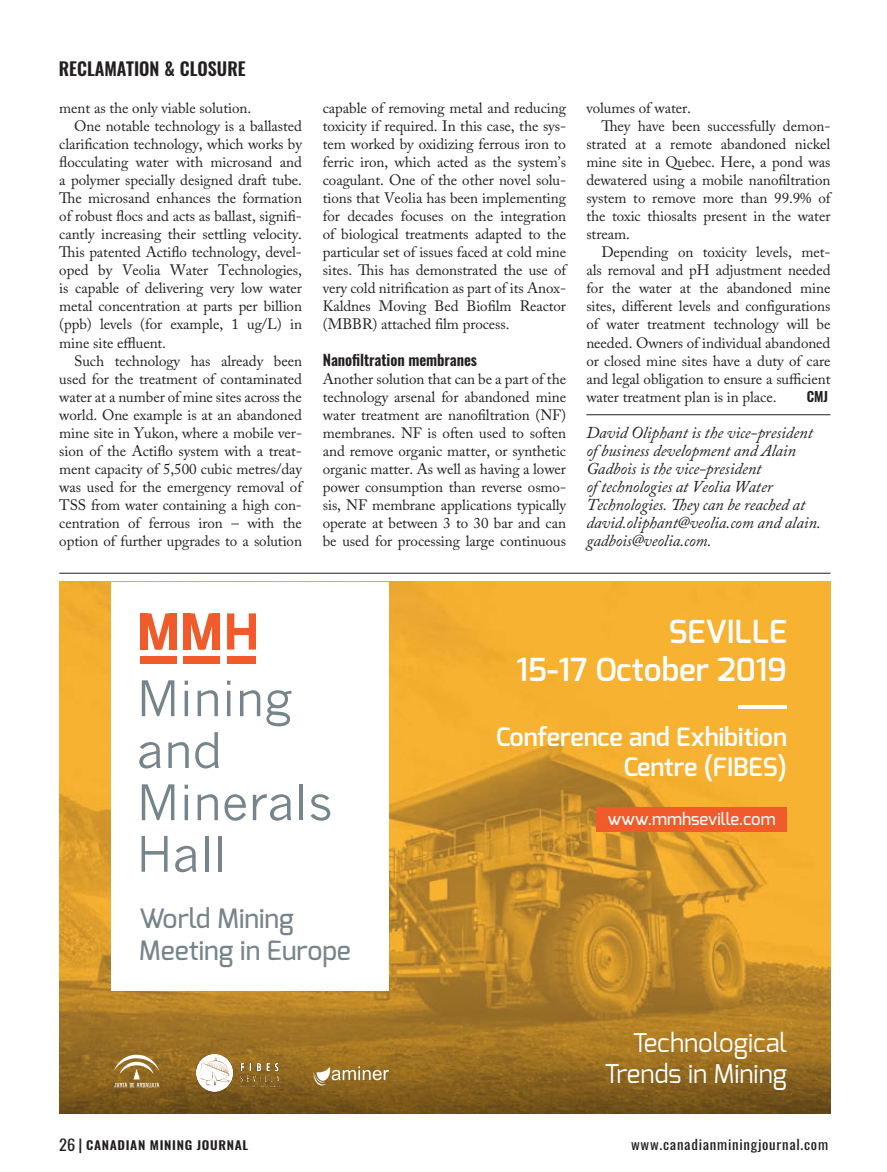
<style>
.page{position:relative;width:887px;height:1172px;background:#fff}
.page>*{position:absolute;margin:0;border:0;box-sizing:border-box;transform-origin:0 0}
.t1{font:600 31.65px/38.1px "Exo";color:#fff;text-align:right}
.t2{font:500 26.7px/32px "Exo";color:#76858c}
.t3{font:25.8px/30.9px "Exo";color:#fff;text-align:right}
.t4{font:600 25.35px/30.5px "Exo";color:#fff;text-align:right}
.t5{font:600 18px "Oswald";color:#231f20}
.t6{font:500 16.8px "Exo";color:#fff}
.t7{font:italic 16.5px/18px "Adobe Caslon Pro";letter-spacing:-.005em;color:#231f20}
.t8{font:15px/18px "Adobe Caslon Pro";letter-spacing:-.005em;color:#231f20;text-align:justify}
.t9{font:600 15px "Oswald";letter-spacing:-.005em;color:#231f20}
.t10{font:13.5px "Oswald";letter-spacing:.05em;color:#231f20;scale:1.1 1}
.t11{font:600 13.5px "Oswald";color:#231f20}
.t12{font:600 12px "Oswald";letter-spacing:.05em;color:#231f20;scale:1.1 1}
.s1{font-weight:400;font-size:15px}
</style>
<div class="page">
<hr style="left:59px;top:573px;width:771px;height:1px;background:#231f20">
<hr style="left:586px;top:414px;width:244px;height:1px;background:#231f20">
<img style="left:59px;top:581px;width:771px;height:366px">
<svg style="left:59px;top:947px;width:771px;height:166px;background:#a47625"></svg>
<img style="left:196px;top:1051px;width:58px;height:42px">
<div style="left:111px;top:581px;width:277px;height:409px;background:#fff"></div>
<svg style="left:227px;top:613px;width:29px;height:36px"></svg>
<div style="left:227px;top:656px;width:29px;height:7px;background:#f15a2a"></div>
<div style="left:140px;top:656px;width:36px;height:7px;background:#f15a2a"></div>
<svg style="left:191px;top:613px;width:21px;height:36px"></svg>
<div style="left:184px;top:656px;width:36px;height:7px;background:#f15a2a"></div>
<div style="left:184px;top:613px;width:7px;height:36px;background:#f15a2a"></div>
<div style="left:212px;top:613px;width:8px;height:36px;background:#f15a2a"></div>
<svg style="left:147px;top:613px;width:22px;height:36px"></svg>
<div style="left:140px;top:613px;width:7px;height:36px;background:#f15a2a"></div>
<div style="left:169px;top:613px;width:7px;height:36px;background:#f15a2a"></div>
<svg style="left:142px;top:784px;width:32px;height:36px"></svg>
<svg style="left:184px;top:794px;width:4px;height:26px"></svg>
<svg style="left:184px;top:784px;width:4px;height:4px"></svg>
<svg style="left:197px;top:794px;width:21px;height:26px"></svg>
<svg style="left:224px;top:794px;width:22px;height:26px"></svg>
<svg style="left:253px;top:794px;width:38px;height:26px"></svg>
<hr style="left:299px;top:784px;width:4px;height:36px;background:#76858c">
<svg style="left:310px;top:794px;width:20px;height:26px"></svg>
<svg style="left:139px;top:742px;width:21px;height:26px"></svg>
<svg style="left:168px;top:742px;width:21px;height:25px"></svg>
<svg style="left:195px;top:732px;width:24px;height:36px"></svg>
<svg style="left:142px;top:680px;width:32px;height:36px"></svg>
<svg style="left:184px;top:690px;width:4px;height:26px"></svg>
<svg style="left:184px;top:680px;width:4px;height:4px"></svg>
<svg style="left:197px;top:690px;width:21px;height:26px"></svg>
<hr style="left:227px;top:690px;width:3px;height:26px;background:#76858c">
<svg style="left:227px;top:680px;width:3px;height:4px"></svg>
<svg style="left:240px;top:690px;width:20px;height:26px"></svg>
<svg style="left:266px;top:690px;width:25px;height:36px"></svg>
<svg style="left:141px;top:835px;width:26px;height:36px"></svg>
<svg style="left:175px;top:845px;width:21px;height:27px"></svg>
<hr style="left:205px;top:835px;width:3px;height:36px;background:#76858c">
<hr style="left:218px;top:835px;width:4px;height:36px;background:#76858c">
<img style="left:254px;top:1022px;width:198px;height:91px">
<img style="left:102px;top:1048px;width:69px;height:44px">
<svg style="left:738px;top:704px;width:48px;height:4px"></svg>
<div style="left:596px;top:807px;width:190px;height:24px;background:#f15a2a"></div>
<p class="t5" style="left:59px;top:56px;width:188px">RECLAMATION &amp; CLOSURE</p>
<p class="t8" style="left:59px;top:99px;width:193px">ment as the only viable solution.</p>
<p class="t8" style="left:74px;top:117px;width:229px">One notable technology is a ballasted</p>
<p class="t8" style="left:59px;top:135px;width:244px">clarification technology, which works by</p>
<p class="t8" style="left:59px;top:153px;width:244px">flocculating water with microsand and</p>
<p class="t8" style="left:59px;top:171px;width:244px">a polymer specially designed draft tube.</p>
<p class="t8" style="left:59px;top:189px;width:244px">The microsand enhances the formation</p>
<p class="t8" style="left:59px;top:207px;width:244px">of robust flocs and acts as ballast, signifi-</p>
<p class="t8" style="left:59px;top:225px;width:244px">cantly increasing their settling velocity.</p>
<p class="t8" style="left:59px;top:243px;width:244px">This patented Actiflo technology, devel-</p>
<p class="t8" style="left:59px;top:261px;width:244px">oped by Veolia Water Technologies,</p>
<p class="t8" style="left:59px;top:279px;width:244px">is capable of delivering very low water</p>
<p class="t8" style="left:59px;top:297px;width:244px">metal concentration at parts per billion</p>
<p class="t8" style="left:59px;top:315px;width:244px">(ppb) levels (for example, 1 ug/L) in</p>
<p class="t8" style="left:59px;top:333px;width:108px">mine site effluent.</p>
<p class="t8" style="left:74px;top:351px;width:229px">Such technology has already been</p>
<p class="t8" style="left:59px;top:369px;width:244px">used for the treatment of contaminated</p>
<p class="t8" style="left:59px;top:387px;width:244px">water at a number of mine sites across the</p>
<p class="t8" style="left:59px;top:405px;width:244px">world. One example is at an abandoned</p>
<p class="t8" style="left:59px;top:423px;width:244px">mine site in Yukon, where a mobile ver-</p>
<p class="t8" style="left:59px;top:441px;width:244px">sion of the Actiflo system with a treat-</p>
<p class="t8" style="left:59px;top:459px;width:244px">ment capacity of 5,500 cubic metres/day</p>
<p class="t8" style="left:59px;top:477px;width:244px">was used for the emergency removal of</p>
<p class="t8" style="left:59px;top:495px;width:244px">TSS from water containing a high con-</p>
<p class="t8" style="left:59px;top:513px;width:244px">centration of ferrous iron – with the</p>
<p class="t8" style="left:59px;top:531px;width:244px">option of further upgrades to a solution</p>
<p class="t8" style="left:322px;top:99px;width:245px">capable of removing metal and reducing toxicity if required. In this case, the sys&shy;tem worked by oxidizing ferrous iron to ferric iron, which acted as the system’s coagulant. One of the other novel solu&shy;tions that Veolia has been implementing for decades focuses on the integration of biological treatments adapted to the particular set of issues faced at cold mine sites. This has demonstrated the use of very cold nitrification as part of its Anox-Kaldnes Moving Bed Biofilm Reactor (MBBR) attached film process.</p>
<p class="t9" style="left:322px;top:349px;width:156px">Nanofiltration membranes</p>
<p class="t8" style="left:322px;top:369px;width:245px">Another solution that can be a part of the technology arsenal for abandoned mine water treatment are nanofiltration (NF) membranes. NF is often used to soften and remove organic matter, or synthetic organic matter. As well as having a lower power consumption than reverse osmo&shy;sis, NF membrane applications typically operate at between 3 to 30 bar and can be used for processing large continuous</p>
<p class="t8" style="left:586px;top:99px;width:106px">volumes of water.</p>
<p class="t8" style="left:601px;top:117px;width:230px">They have been successfully demon-</p>
<p class="t8" style="left:586px;top:135px;width:245px">strated at a remote abandoned nickel</p>
<p class="t8" style="left:586px;top:153px;width:245px">mine site in Quebec. Here, a pond was</p>
<p class="t8" style="left:586px;top:171px;width:245px">dewatered using a mobile nanofiltration</p>
<p class="t8" style="left:586px;top:189px;width:245px">system to remove more than 99.9% of</p>
<p class="t8" style="left:586px;top:207px;width:245px">the toxic thiosalts present in the water</p>
<p class="t8" style="left:586px;top:225px;width:45px">stream.</p>
<p class="t8" style="left:601px;top:243px;width:230px">Depending on toxicity levels, met-</p>
<p class="t8" style="left:586px;top:261px;width:245px">als removal and pH adjustment needed</p>
<p class="t8" style="left:586px;top:279px;width:245px">for the water at the abandoned mine</p>
<p class="t8" style="left:586px;top:297px;width:245px">sites, different levels and configurations</p>
<p class="t8" style="left:586px;top:315px;width:245px">of water treatment technology will be</p>
<p class="t8" style="left:586px;top:333px;width:245px">needed. Owners of individual abandoned</p>
<p class="t8" style="left:586px;top:351px;width:245px">or closed mine sites have a duty of care</p>
<p class="t8" style="left:586px;top:369px;width:245px">and legal obligation to ensure a sufficient</p>
<p class="t8" style="left:586px;top:387px;width:191px">water treatment plan is in place.</p>
<p class="t11" style="left:806px;top:386px;width:23px">CMJ</p>
<p class="t7" style="left:586px;top:423px;width:236px">David Oliphant is the vice-president of business development and Alain Gadbois is the vice-president<br>of technologies at Veolia Water Technologies. They can be reached at david.oliphant@veolia.com and alain. gadbois@veolia.com.</p>
<h1 class="t1" style="left:516px;top:612px;width:272px">SEVILLE<br>15-17 October 2019</h1>
<h3 class="t4" style="left:496px;top:721px;width:292px">Conference and Exhibition<br>Centre (FIBES)</h3>
<p class="t6" style="left:607px;top:808px;width:169px">www.mmhseville.com</p>
<h2 class="t2" style="left:139px;top:902px;width:213px">World Mining<br>Meeting in Europe</h2>
<h3 class="t3" style="left:604px;top:1027px;width:184px">Technological<br>Trends in Mining</h3>
<p class="t12" style="left:59px;top:1135px;width:173px"><span class="s1">26</span> <span class="s1">|</span> CANADIAN MINING JOURNAL</p>
<p class="t10" style="left:630px;top:1134px;width:180px">www.canadianminingjournal.com</p>
</div>
